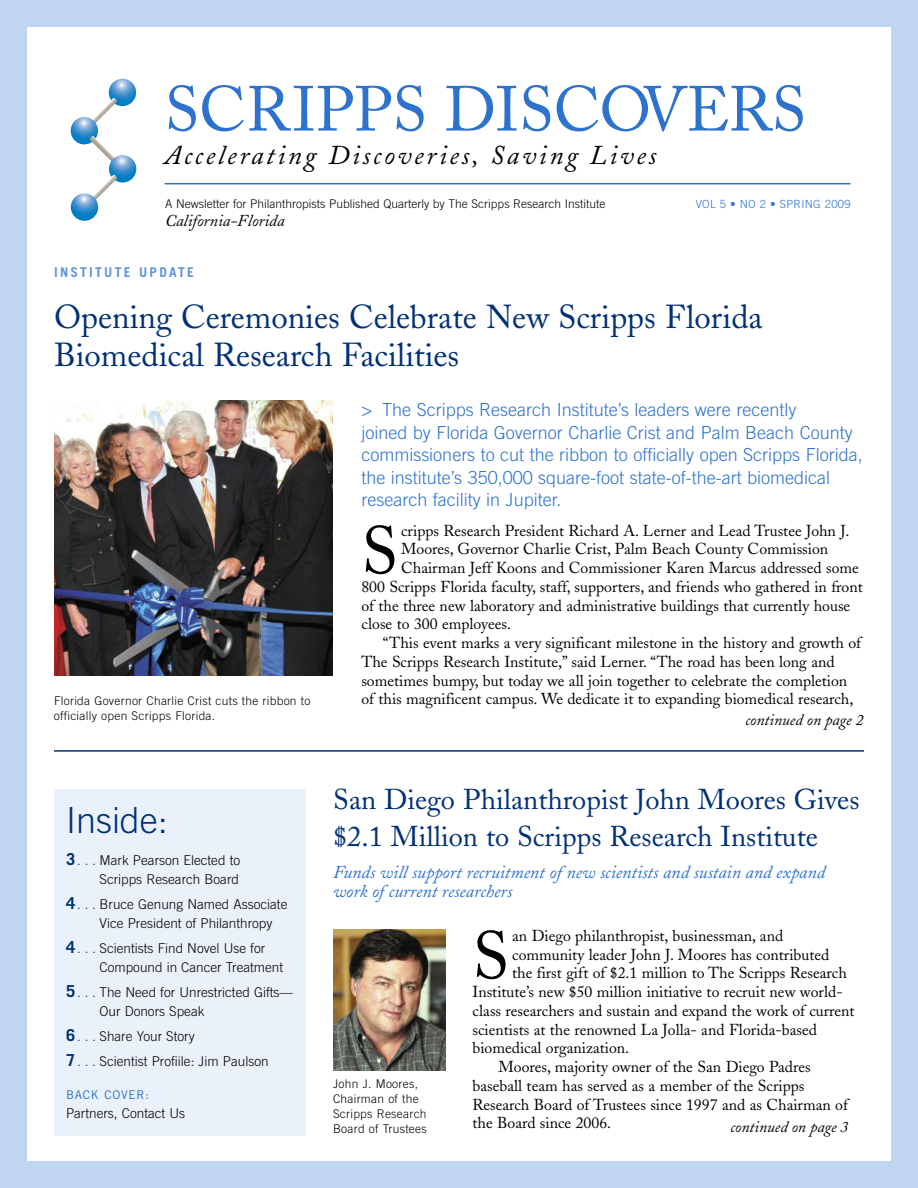
<style>
.page{position:relative;width:918px;height:1188px;background:#c0d5f0}
.page>*{position:absolute;margin:0;border:0;box-sizing:border-box;transform-origin:0 0}
.t1{font:66.6px "Adobe Caslon";color:#000}
.t2{font:63px "Adobe Caslon";color:#2d72cc}
.t3{font:300 36px "Trade Gothic";color:#003075}
.t4{font:33px/37.5px "Adobe Caslon";color:#003075}
.t5{font:28.5px/37.5px "Adobe Caslon";color:#003075}
.t6{font:italic 27px "Adobe Caslon";letter-spacing:.1em;color:#000}
.t7{font:300 18px/22.5px "Trade Gothic";color:#2d72cc}
.t8{font:italic 18px/18.8px "Adobe Caslon";color:#2d72cc}
.t9{font:italic 16.5px "Adobe Caslon";color:#000}
.t10{font:15.75px "Adobe Caslon";color:#000}
.t11{font:italic 15.75px "Adobe Caslon";color:#000}
.t12{font:300 13.5px/19px "Trade Gothic";color:#000}
.t13{font:700 13.5px "Trade Gothic";letter-spacing:.165em;color:#6195d9}
.t14{font:300 12px/15px "Trade Gothic";letter-spacing:.02em;color:#000}
.t15{font:300 12px "Trade Gothic";color:#000}
.t16{font:12px "Trade Gothic";letter-spacing:.06em;color:#2d72cc}
.t17{font:300 11.25px "Trade Gothic";letter-spacing:.03em;color:#2d72cc}
.s1{font-weight:700;font-size:16.5px;color:#003075}
.s2{color:#003075}
</style>
<div class="page">
<div style="left:27px;top:27px;width:864px;height:1134px;background:#fff"></div>
<svg style="left:109px;top:79px;width:27px;height:27px"></svg>
<svg style="left:92px;top:98px;width:25px;height:25px"></svg>
<svg style="left:71px;top:117px;width:27px;height:27px"></svg>
<svg style="left:89px;top:136px;width:26px;height:27px"></svg>
<svg style="left:109px;top:155px;width:27px;height:28px"></svg>
<svg style="left:93px;top:174px;width:24px;height:27px"></svg>
<svg style="left:71px;top:193px;width:27px;height:28px"></svg>
<hr style="left:165px;top:183px;width:685px;height:1px;background:#2d72cc">
<div style="left:54px;top:789px;width:252px;height:347px;background:#eaf1fa"></div>
<hr style="left:54px;top:750px;width:810px;height:2px;background:#003075">
<img style="left:54px;top:400px;width:279px;height:276px">
<img style="left:333px;top:930px;width:113px;height:141px">
<h2 class="t2" style="left:165px;top:86px;width:643px">SCRIPPS DISCOVERS</h2>
<h3 class="t6" style="left:165px;top:145px;width:493px">Accelerating Discoveries, Saving Lives</h3>
<p class="t15" style="left:165px;top:200px;width:442px">A Newsletter for Philanthropists Published Quarterly by The Scripps Research Institute</p>
<p class="t17" style="left:696px;top:200px;width:157px">VOL 5 • NO 2 • SPRING 2009</p>
<p class="t9" style="left:165px;top:214px;width:121px">California-Florida</p>
<p class="t13" style="left:54px;top:268px;width:141px">INSTITUTE UPDATE</p>
<h3 class="t4" style="left:54px;top:302px;width:710px">Opening Ceremonies Celebrate New Scripps Florida<br>Biomedical Research Facilities</h3>
<p class="t14" style="left:54px;top:695px;width:258px">Florida Governor Charlie Crist cuts the ribbon to officially open Scripps Florida.</p>
<p class="t7" style="left:361px;top:400px;width:503px">&gt; The Scripps Research Institute’s leaders were recently<br>joined by Florida Governor Charlie Crist and Palm Beach County commissioners to cut the ribbon to officially open Scripps Florida, the institute’s 350,000 square-foot state-of-the-art biomedical research facility in Jupiter.</p>
<h1 class="t1" style="left:361px;top:526px;width:38px">S</h1>
<p class="t10" style="left:401px;top:525px;width:450px">cripps Research President Richard A. Lerner and Lead Trustee John J.</p>
<p class="t10" style="left:401px;top:543px;width:429px">Moores, Governor Charlie Crist, Palm Beach County Commission</p>
<p class="t10" style="left:401px;top:562px;width:459px">Chairman Jeff Koons and Commissioner Karen Marcus addressed some</p>
<p class="t10" style="left:361px;top:581px;width:503px">800 Scripps Florida faculty, staff, supporters, and friends who gathered in front</p>
<p class="t10" style="left:361px;top:600px;width:490px">of the three new laboratory and administrative buildings that currently house</p>
<p class="t10" style="left:361px;top:618px;width:151px">close to 300 employees.</p>
<p class="t10" style="left:383px;top:637px;width:480px">“This event marks a very significant milestone in the history and growth of</p>
<p class="t10" style="left:361px;top:656px;width:475px">The Scripps Research Institute,” said Lerner. “The road has been long and</p>
<p class="t10" style="left:361px;top:675px;width:487px">sometimes bumpy, but today we all join together to celebrate the completion</p>
<p class="t10" style="left:361px;top:693px;width:494px">of this magnificent campus. We dedicate it to expanding biomedical research,</p>
<p class="t11" style="left:745px;top:714px;width:120px">continued on page 2</p>
<h3 class="t3" style="left:66px;top:807px;width:104px">Inside:</h3>
<p class="t12" style="left:66px;top:851px;width:176px;text-align:right"><span class="s1">3</span><span class="s2">. . .</span> Mark Pearson Elected to<br>Scripps Research Board</p>
<p class="t12" style="left:100px;top:896px;width:189px;text-indent:-34px"><span class="s1">4</span><span class="s2">. . .</span> Bruce Genung Named Associate<br>Vice President of Philanthropy</p>
<p class="t12" style="left:100px;top:940px;width:185px;text-indent:-34px"><span class="s1">4</span><span class="s2">. . .</span> Scientists Find Novel Use for<br>Compound in Cancer Treatment</p>
<p class="t12" style="left:100px;top:984px;width:195px;text-indent:-34px"><span class="s1">5</span><span class="s2">. . .</span> The Need for Unrestricted Gifts—<br>Our Donors Speak</p>
<p class="t12" style="left:66px;top:1028px;width:130px"><span class="s1">6</span><span class="s2">. . .</span> Share Your Story</p>
<p class="t12" style="left:66px;top:1053px;width:204px"><span class="s1">7</span><span class="s2">. . .</span> Scientist Profiile: Jim Paulson</p>
<p class="t16" style="left:66px;top:1090px;width:85px">BACK COVER:</p>
<p class="t12" style="left:66px;top:1105px;width:121px">Partners, Contact Us</p>
<h3 class="t5" style="left:333px;top:784px;width:528px">San Diego Philanthropist John Moores Gives $2.1 Million to Scripps Research Institute</h3>
<p class="t8" style="left:333px;top:865px;width:494px">Funds will support recruitment of new scientists and sustain and expand work of current researchers</p>
<p class="t14" style="left:333px;top:1077px;width:95px">John J. Moores,<br>Chairman of the<br>Scripps Research<br>Board of Trustees</p>
<h1 class="t1" style="left:472px;top:931px;width:38px">S</h1>
<p class="t10" style="left:512px;top:930px;width:273px">an Diego philanthropist, businessman, and</p>
<p class="t10" style="left:512px;top:948px;width:319px">community leader John J. Moores has contributed</p>
<p class="t10" style="left:512px;top:967px;width:336px">the first gift of $2.1 million to The Scripps Research</p>
<p class="t10" style="left:472px;top:986px;width:372px">Institute’s new $50 million initiative to recruit new world-</p>
<p class="t10" style="left:473px;top:1005px;width:384px">class researchers and sustain and expand the work of current</p>
<p class="t10" style="left:473px;top:1023px;width:346px">scientists at the renowned La Jolla- and Florida-based</p>
<p class="t10" style="left:473px;top:1042px;width:158px">biomedical organization.</p>
<p class="t10" style="left:498px;top:1061px;width:314px">Moores, majority owner of the San Diego Padres</p>
<p class="t10" style="left:473px;top:1080px;width:334px">baseball team has served as a member of the Scripps</p>
<p class="t10" style="left:473px;top:1098px;width:377px">Research Board of Trustees since 1997 and as Chairman of</p>
<p class="t10" style="left:472px;top:1117px;width:140px">the Board since 2006.</p>
<p class="t11" style="left:730px;top:1122px;width:120px">continued on page 3</p>
</div>
